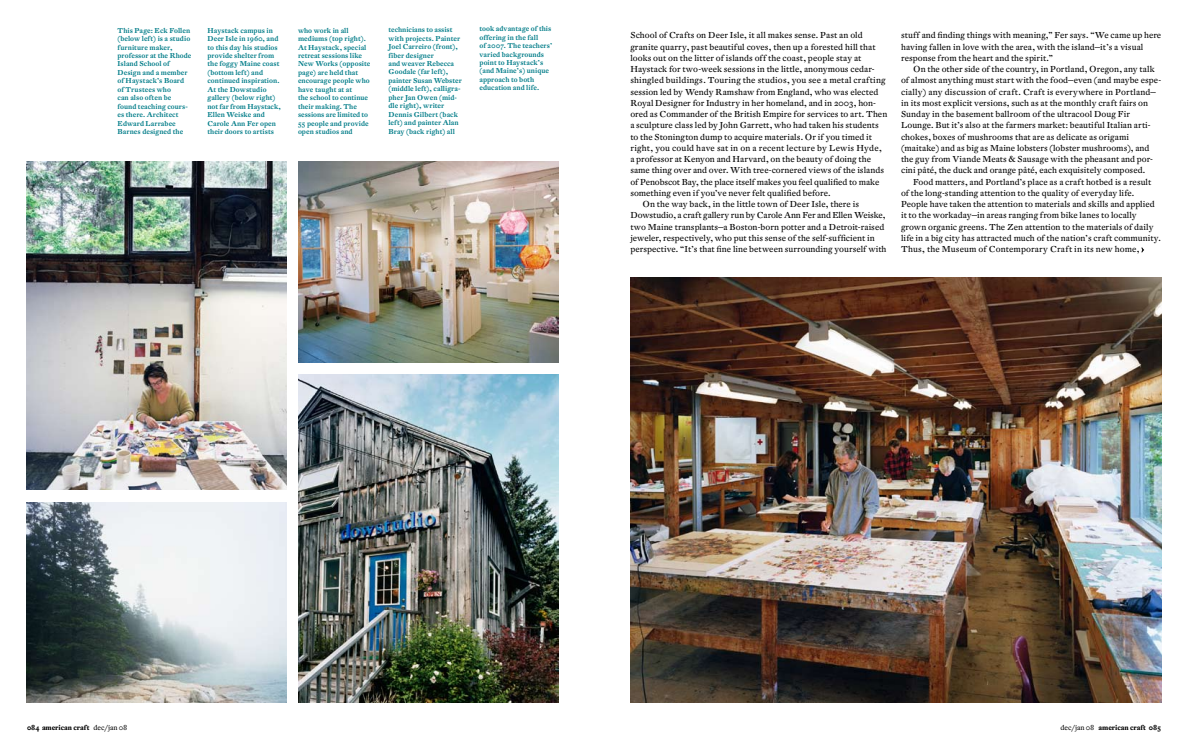
<style>
.page{position:relative;width:1188px;height:756px;background:#fff}
.page>*{position:absolute;margin:0;border:0;box-sizing:border-box;transform-origin:0 0}
.t1{font:8.5px/11.3px "DTL Fleischmann ST";letter-spacing:.005em;color:#000}
.t2{font:500 7px/8.4px "DTL Fleischmann ST";letter-spacing:.01em;color:#007c88}
.t3{font:700 7px "DTL Fleischmann ST";color:#000}
.s1{font-weight:400}
</style>
<div class="page">
<img style="left:630px;top:277px;width:531px;height:425px">
<img style="left:27px;top:502px;width:260px;height:200px">
<img style="left:298px;top:374px;width:260px;height:328px">
<img style="left:298px;top:162px;width:260px;height:201px">
<img style="left:27px;top:162px;width:260px;height:328px">
<p class="t2" style="left:118px;top:26px;width:76px">This Page: Eck Follen (below left) is a studio furniture maker, professor at the Rhode<br>Island School of<br>Design and a member of Haystack’s Board of Trustees who<br>can also often be found teaching cours&shy;es there. Architect<br>Edward Larrabee<br>Barnes designed the</p>
<p class="t2" style="left:208px;top:26px;width:75px">Haystack campus in<br>Deer Isle in 1960, and to this day his studios provide shelter from the foggy Maine coast (bottom left) and continued inspiration.<br>At the Dowstudio gallery (below right) not far from Haystack,<br>Ellen Weiske and<br>Carole Ann Fer open their doors to artists</p>
<p class="t2" style="left:298px;top:26px;width:74px">who work in all mediums (top right).<br>At Haystack, special retreat sessions like<br>New Works (opposite page) are held that encourage people who have taught at at<br>the school to continue their making. The sessions are limited to<br>55 people and provide open studios and</p>
<p class="t2" style="left:389px;top:26px;width:75px">technicians to assist with projects. Painter<br>Joel Carreiro (front), fiber designer<br>and weaver Rebecca<br>Goodale (far left), painter Susan Webster (middle left), calligra&shy;pher Jan Owen (mid&shy;dle right), writer<br>Dennis Gilbert (back left) and painter Alan<br>Bray (back right) all</p>
<p class="t2" style="left:480px;top:25px;width:74px">took advantage of this offering in the fall<br>of 2007. The teachers’ varied backgrounds point to Haystack’s (and Maine’s) unique approach to both education and life.</p>
<p class="t1" style="left:630px;top:29px;width:234px">School of Crafts on Deer Isle, it all makes sense. Past an old</p>
<p class="t1" style="left:630px;top:41px;width:247px">granite quarry, past beautiful coves, then up a forested hill that</p>
<p class="t1" style="left:630px;top:52px;width:233px">looks out on the litter of islands off the coast, people stay at</p>
<p class="t1" style="left:630px;top:63px;width:246px">Haystack for two-week sessions in the little, anonymous cedar-</p>
<p class="t1" style="left:630px;top:75px;width:257px">shingled buildings. Touring the studios, you see a metal crafting</p>
<p class="t1" style="left:630px;top:86px;width:250px">session led by Wendy Ramshaw from England, who was elected</p>
<p class="t1" style="left:630px;top:97px;width:247px">Royal Designer for Industry in her homeland, and in 2003, hon-</p>
<p class="t1" style="left:630px;top:108px;width:259px">ored as Commander of the British Empire for services to art. Then</p>
<p class="t1" style="left:630px;top:120px;width:250px">a sculpture class led by John Garrett, who had taken his students</p>
<p class="t1" style="left:630px;top:131px;width:243px">to the Stonington dump to acquire materials. Or if you timed it</p>
<p class="t1" style="left:630px;top:142px;width:253px">right, you could have sat in on a recent lecture by Lewis Hyde,</p>
<p class="t1" style="left:630px;top:153px;width:242px">a professor at Kenyon and Harvard, on the beauty of doing the</p>
<p class="t1" style="left:630px;top:165px;width:255px">same thing over and over. With tree-cornered views of the islands</p>
<p class="t1" style="left:630px;top:176px;width:251px">of Penobscot Bay, the place itself makes you feel qualified to make</p>
<p class="t1" style="left:630px;top:187px;width:202px">something even if you’ve never felt qualified before.</p>
<p class="t1" style="left:642px;top:198px;width:218px">On the way back, in the little town of Deer Isle, there is</p>
<p class="t1" style="left:630px;top:210px;width:257px">Dowstudio, a craft gallery run by Carole Ann Fer and Ellen Weiske,</p>
<p class="t1" style="left:630px;top:221px;width:255px">two Maine transplants—a Boston-born potter and a Detroit-raised</p>
<p class="t1" style="left:630px;top:232px;width:246px">jeweler, respectively, who put this sense of the self-sufficient in</p>
<p class="t1" style="left:630px;top:243px;width:258px">perspective. “It’s that fine line between surrounding yourself with</p>
<p class="t1" style="left:901px;top:30px;width:262px">stuff and finding things with meaning,” Fer says. “We came up here having fallen in love with the area, with the island—it’s a visual response from the heart and the spirit.”</p>
<p class="t1" style="left:901px;top:63px;width:262px;text-indent:12px">On the other side of the country, in Portland, Oregon, any talk of almost anything must start with the food—even (and maybe espe&shy;cially) any discussion of craft. Craft is everywhere in Portland— in its most explicit versions, such as at the monthly craft fairs on Sunday in the basement ballroom of the ultracool Doug Fir Lounge. But it’s also at the farmers market: beautiful Italian arti&shy;chokes, boxes of mushrooms that are as delicate as origami (maitake) and as big as Maine lobsters (lobster mushrooms), and the guy from Viande Meats &amp; Sausage with the pheasant and por&shy;cini pâté, the duck and orange pâté, each exquisitely composed.</p>
<p class="t1" style="left:901px;top:176px;width:261px;text-indent:12px">Food matters, and Portland’s place as a craft hotbed is a result of the long-standing attention to the quality of everyday life.<br>People have taken the attention to materials and skills and applied it to the workaday—in areas ranging from bike lanes to locally grown organic greens. The Zen attention to the materials of daily life in a big city has attracted much of the nation’s craft community.<br>Thus, the Museum of Contemporary Craft in its new home,</p>
<p class="t3" style="left:27px;top:723px;width:102px">084 american craft <span class="s1">dec/jan 08</span></p>
<p class="t3" style="left:1061px;top:723px;width:102px"><span class="s1">dec/jan 08</span> american craft 085</p>
</div>
